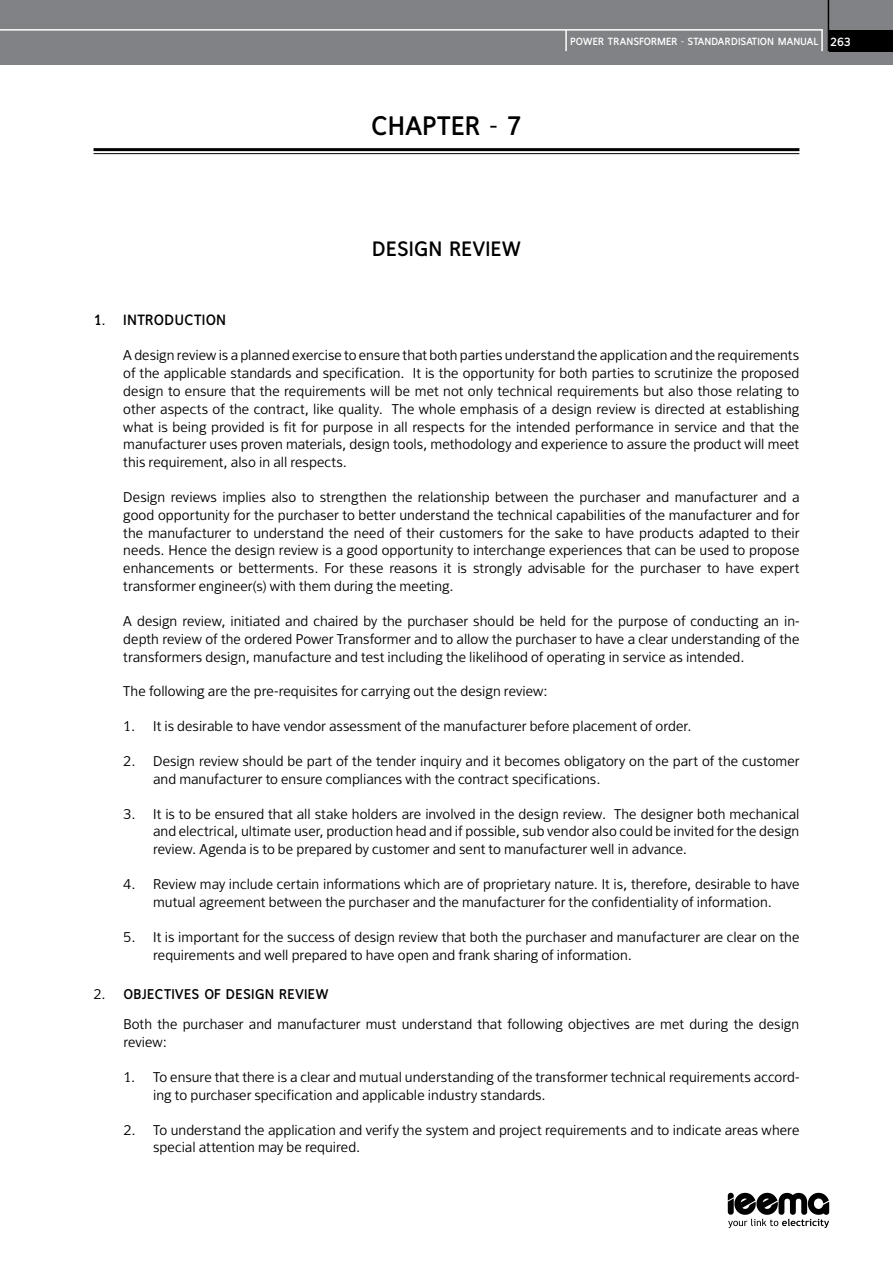
<style>
.page{position:relative;width:893px;height:1263px;background:#fff}
.page>*{position:absolute;margin:0;border:0;box-sizing:border-box;transform-origin:0 0}
.t1{font:700 27px "Fran Klein";letter-spacing:.005em;color:#000}
.t2{font:700 21px "Fran Klein";letter-spacing:.005em;color:#000}
.t3{font:700 15px "Fran Klein";letter-spacing:.015em;color:#000}
.t4{font:14.25px/17.9px "Fran Klein";letter-spacing:.005em;color:#000}
.t5{font:700 10.5px "Fran Klein";color:#fff}
.s1{font-size:12px}
.s2{font-weight:700}
</style>
<div class="page">
<div style="left:0;top:0;width:893px;height:65px;background:#808285"></div>
<hr style="left:565px;top:30px;width:2px;height:21px;background:#fff">
<div style="left:829px;top:30px;width:64px;height:21px;background:#000"></div>
<hr style="left:828px;top:0;width:1px;height:51px;background:#000">
<hr style="left:821px;top:30px;width:2px;height:21px;background:#fff">
<hr style="left:0;top:29px;width:823px;height:2px;background:#fff">
<svg style="left:728px;top:1193px;width:101px;height:35px"></svg>
<hr style="left:94px;top:148px;width:705px;height:3px;background:#000">
<hr style="left:94px;top:153px;width:705px;height:1px;background:#000">
<h1 class="t1" style="left:371px;top:111px;width:153px">CHAPTER - 7</h1>
<h2 class="t2" style="left:372px;top:236px;width:150px">DESIGN REVIEW</h2>
<p class="t5" style="left:570px;top:36px;width:282px">POWER TRANSFORMER - STANDARDISATION MANUAL <span class="s1">263</span></p>
<p class="t3" style="left:94px;top:312px;width:134px">1. INTRODUCTION</p>
<p class="t4" style="left:123px;top:346px;width:678px;text-align:justify">A design review is a planned exercise to ensure that both parties understand the application and the requirements of the applicable standards and specification. It is the opportunity for both parties to scrutinize the proposed design to ensure that the requirements will be met not only technical requirements but also those relating to other aspects of the contract, like quality. The whole emphasis of a design review is directed at establishing what is being provided is fit for purpose in all respects for the intended performance in service and that the manufacturer uses proven materials, design tools, methodology and experience to assure the product will meet this requirement, also in all respects.</p>
<p class="t4" style="left:123px;top:488px;width:678px;text-align:justify">Design reviews implies also to strengthen the relationship between the purchaser and manufacturer and a good opportunity for the purchaser to better understand the technical capabilities of the manufacturer and for the manufacturer to understand the need of their customers for the sake to have products adapted to their needs. Hence the design review is a good opportunity to interchange experiences that can be used to propose enhancements or betterments. For these reasons it is strongly advisable for the purchaser to have expert transformer engineer(s) with them during the meeting.</p>
<p class="t4" style="left:123px;top:612px;width:678px;text-align:justify">A design review, initiated and chaired by the purchaser should be held for the purpose of conducting an in&shy;depth review of the ordered Power Transformer and to allow the purchaser to have a clear understanding of the transformers design, manufacture and test including the likelihood of operating in service as intended.</p>
<p class="t4" style="left:123px;top:682px;width:426px">The following are the pre-requisites for carrying out the design review:</p>
<p class="t4" style="left:123px;top:717px;width:570px">1. It is desirable to have vendor assessment of the manufacturer before placement of order.</p>
<p class="t4" style="left:153px;top:752px;width:648px;text-indent:-30px">2. Design review should be part of the tender inquiry and it becomes obligatory on the part of the customer and manufacturer to ensure compliances with the contract specifications.</p>
<p class="t4" style="left:153px;top:805px;width:648px;text-align:justify;text-indent:-30px">3. It is to be ensured that all stake holders are involved in the design review. The designer both mechanical and electrical, ultimate user, production head and if possible, sub vendor also could be invited for the design review. Agenda is to be prepared by customer and sent to manufacturer well in advance.</p>
<p class="t4" style="left:123px;top:875px;width:678px;text-align:center">4. Review may include certain informations which are of proprietary nature. It is, therefore, desirable to have mutual agreement between the purchaser and the manufacturer for the confidentiality of information.</p>
<p class="t4" style="left:153px;top:928px;width:648px;text-indent:-30px">5. It is important for the success of design review that both the purchaser and manufacturer are clear on the requirements and well prepared to have open and frank sharing of information.</p>
<p class="t4" style="left:123px;top:978px;width:677px;line-height:30.6px;text-indent:-30px">2. <span class="s2">OBJECTIVES OF DESIGN REVIEW<br></span>Both the purchaser and manufacturer must understand that following objectives are met during the design</p>
<p class="t4" style="left:123px;top:1033px;width:45px">review:</p>
<p class="t4" style="left:153px;top:1068px;width:648px;text-indent:-30px">1. To ensure that there is a clear and mutual understanding of the transformer technical requirements accord&shy;ing to purchaser specification and applicable industry standards.</p>
<p class="t4" style="left:153px;top:1120px;width:648px;text-indent:-30px">2. To understand the application and verify the system and project requirements and to indicate areas where special attention may be required.</p>
</div>
